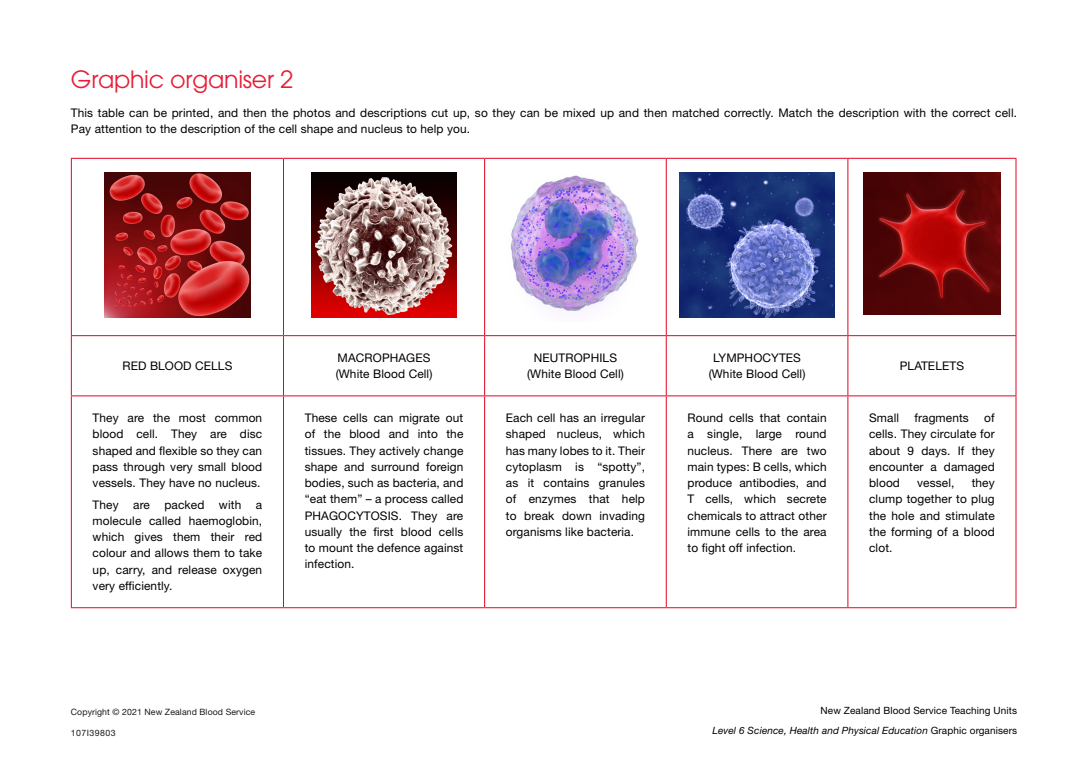
<style>
.page{position:relative;width:1088px;height:780px;background:#fff}
.page>*{position:absolute;margin:0;border:0;box-sizing:border-box;transform-origin:0 0}
.Heading2{font:23.75px "ITC Avant Garde Pro";letter-spacing:-.01em;color:#e61e37}
.Table{font:11.88px/16.2px "Helvetica Neue LT Std";letter-spacing:.01em;color:#000;text-align:justify}
.t1{font:10px/20.4px "Helvetica Neue LT Std";letter-spacing:.01em;color:#000;text-align:right}
.t2{font:8.75px "Helvetica Neue LT Std";letter-spacing:.01em;color:#1a1a1a}
.t3{font:8.75px "Helvetica Neue LT Std";letter-spacing:.05em;color:#1a1a1a}
.s1{font-style:italic}
</style>
<div class="page">
<svg style="left:72px;top:159px;width:943px;height:448px"></svg>
<hr style="left:283px;top:159px;width:1px;height:176px;background:#e30521">
<hr style="left:484px;top:159px;width:1px;height:176px;background:#e30521">
<hr style="left:666px;top:159px;width:1px;height:176px;background:#e30521">
<hr style="left:847px;top:159px;width:1px;height:176px;background:#e30521">
<hr style="left:71px;top:335px;width:212px;height:1px;background:#e30521">
<hr style="left:283px;top:335px;width:202px;height:1px;background:#e30521">
<hr style="left:283px;top:336px;width:1px;height:59px;background:#e30521">
<hr style="left:485px;top:335px;width:181px;height:1px;background:#e30521">
<hr style="left:484px;top:336px;width:1px;height:59px;background:#e30521">
<hr style="left:666px;top:335px;width:182px;height:1px;background:#e30521">
<hr style="left:666px;top:336px;width:1px;height:59px;background:#e30521">
<hr style="left:848px;top:335px;width:168px;height:1px;background:#e30521">
<hr style="left:847px;top:336px;width:1px;height:59px;background:#e30521">
<hr style="left:71px;top:395px;width:212px;height:1px;background:#e30521">
<hr style="left:283px;top:395px;width:202px;height:1px;background:#e30521">
<hr style="left:283px;top:396px;width:1px;height:211px;background:#e30521">
<hr style="left:485px;top:395px;width:181px;height:1px;background:#e30521">
<hr style="left:484px;top:396px;width:1px;height:211px;background:#e30521">
<hr style="left:666px;top:395px;width:182px;height:1px;background:#e30521">
<hr style="left:666px;top:396px;width:1px;height:211px;background:#e30521">
<hr style="left:848px;top:395px;width:168px;height:1px;background:#e30521">
<hr style="left:847px;top:396px;width:1px;height:211px;background:#e30521">
<hr style="left:71px;top:158px;width:212px;height:1px;background:#e30521">
<hr style="left:71px;top:159px;width:1px;height:176px;background:#e30521">
<hr style="left:283px;top:158px;width:202px;height:1px;background:#e30521">
<hr style="left:485px;top:158px;width:181px;height:1px;background:#e30521">
<hr style="left:666px;top:158px;width:182px;height:1px;background:#e30521">
<hr style="left:848px;top:158px;width:168px;height:1px;background:#e30521">
<hr style="left:1015px;top:159px;width:1px;height:176px;background:#e30521">
<hr style="left:71px;top:336px;width:1px;height:59px;background:#e30521">
<hr style="left:1015px;top:336px;width:1px;height:59px;background:#e30521">
<hr style="left:71px;top:396px;width:1px;height:211px;background:#e30521">
<hr style="left:1015px;top:396px;width:1px;height:211px;background:#e30521">
<hr style="left:71px;top:607px;width:212px;height:1px;background:#e30521">
<hr style="left:283px;top:607px;width:202px;height:1px;background:#e30521">
<hr style="left:485px;top:607px;width:181px;height:1px;background:#e30521">
<hr style="left:666px;top:607px;width:182px;height:1px;background:#e30521">
<hr style="left:848px;top:607px;width:168px;height:1px;background:#e30521">
<img style="left:105px;top:172px;width:145px;height:146px">
<img style="left:311px;top:172px;width:146px;height:146px">
<img style="left:507px;top:172px;width:137px;height:149px">
<img style="left:680px;top:172px;width:154px;height:145px">
<img style="left:863px;top:172px;width:137px;height:142px">
<p class="Heading2" style="left:71px;top:65px;width:224px">Graphic organiser 2</p>
<p class="Table" style="left:71px;top:105px;width:948px">This table can be printed, and then the photos and descriptions cut up, so they can be mixed up and then matched correctly. Match the description with the correct cell.<br>Pay attention to the description of the cell shape and nucleus to help you.</p>
<p class="Table" style="left:122px;top:357px;width:111px">RED BLOOD CELLS</p>
<p class="Table" style="left:336px;top:349px;width:98px">MACROPHAGES (White Blood Cell)</p>
<p class="Table" style="left:527px;top:349px;width:98px;text-align:center">NEUTROPHILS (White Blood Cell)</p>
<p class="Table" style="left:709px;top:349px;width:98px;text-align:center">LYMPHOCYTES (White Blood Cell)</p>
<p class="Table" style="left:900px;top:357px;width:66px">PLATELETS</p>
<p class="Table" style="left:93px;top:409px;width:171px">They are the most common blood cell. They are disc shaped and flexible so they can pass through very small blood vessels. They have no nucleus.</p>
<p class="Table" style="left:93px;top:496px;width:171px">They are packed with a molecule called haemoglobin, which gives them their red colour and allows them to take up, carry, and release oxygen very efficiently.</p>
<p class="Table" style="left:305px;top:409px;width:160px">These cells can migrate out of the blood and into the tissues. They actively change shape and surround foreign bodies, such as bacteria, and “eat them” – a process called PHAGOCYTOSIS. They are usually the first blood cells to mount the defence against infection.</p>
<p class="Table" style="left:506px;top:409px;width:141px">Each cell has an irregular shaped nucleus, which has many lobes to it. Their cytoplasm is “spotty”, as it contains granules of enzymes that help to break down invading organisms like bacteria.</p>
<p class="Table" style="left:687px;top:409px;width:141px">Round cells that contain a single, large round nucleus. There are two main types: B cells, which produce antibodies, and T cells, which secrete chemicals to attract other immune cells to the area to fight off infection.</p>
<p class="Table" style="left:869px;top:409px;width:31px">Small</p>
<p class="Table" style="left:914px;top:409px;width:56px">fragments</p>
<p class="Table" style="left:869px;top:409px;width:127px;text-indent:115px">of cells. They circulate for about 9 days. If they encounter a damaged blood</p>
<p class="Table" style="left:869px;top:474px;width:127px;text-indent:103px">they clump together to plug the hole and stimulate the forming of a blood clot.</p>
<p class="Table" style="left:917px;top:474px;width:39px">vessel,</p>
<p class="t2" style="left:71px;top:706px;width:186px">Copyright © 2021 New Zealand Blood Service</p>
<p class="t3" style="left:71px;top:727px;width:46px">107I39803</p>
<p class="t1" style="left:712px;top:699px;width:306px">New Zealand Blood Service Teaching Units<br><span class="s1">Level 6 Science, Health and Physical Education</span> Graphic organisers</p>
</div>
